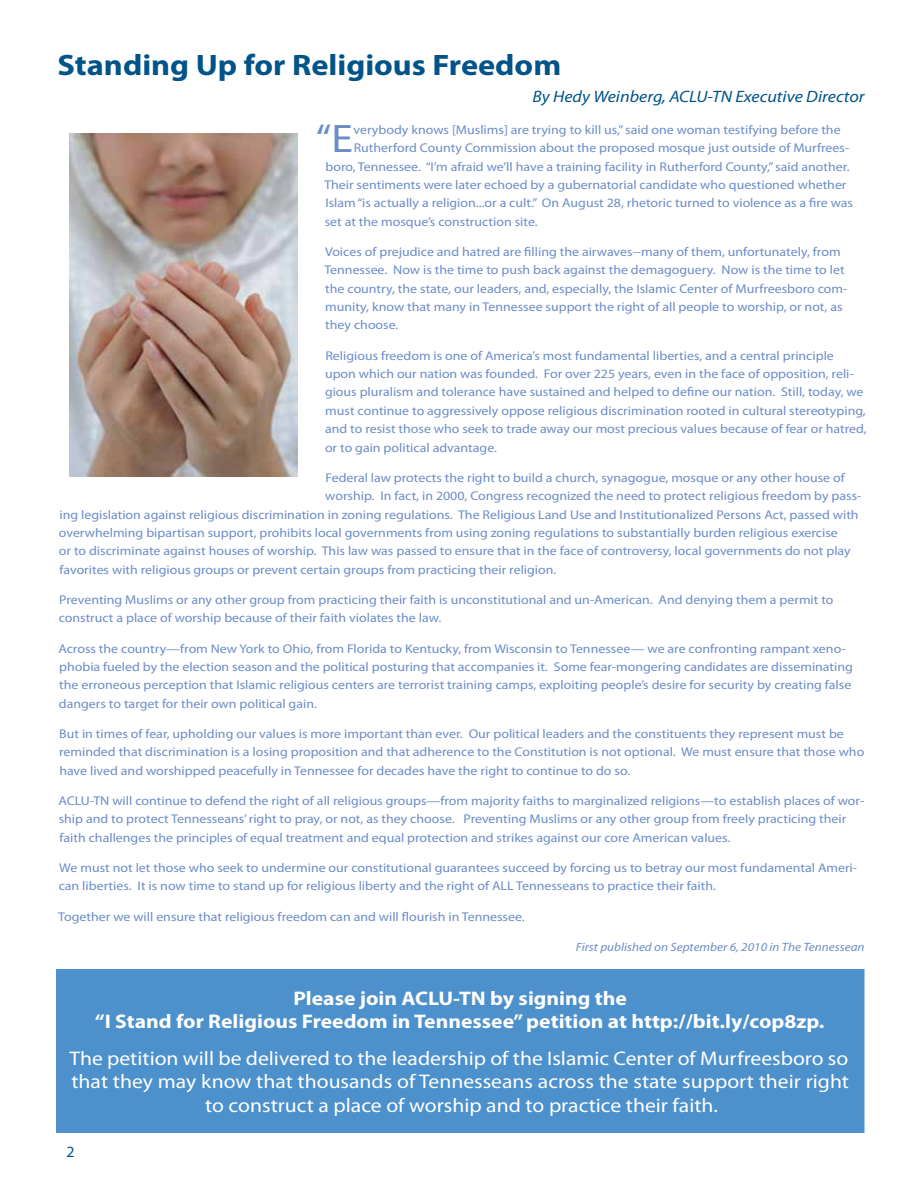
<style>
.page{position:relative;width:918px;height:1188px;background:#fff}
.page>*{position:absolute;margin:0;border:0;box-sizing:border-box;transform-origin:0 0}
.t1{font:39.9px "Myriad Pro";color:#6c8cc7;scale:1.09 1}
.t2{font:700 29.7px "Myriad Pro";color:#005488;scale:1.09 1}
.t3{font:19.8px/23.7px "Myriad Pro";color:#fff;text-align:center;scale:1.09 1}
.t4{font:700 19.8px/23.7px "Myriad Pro";color:#fff;text-align:center;scale:1.09 1}
.t5{font:italic 16.5px "Myriad Pro";color:#005488;scale:1.09 1}
.t6{font:15.75px "Myriad Pro";color:#005488}
.t7{font:12.75px/18.3px "Myriad Pro";color:#6c8cc7;scale:1.09 1}
.t8{font:italic 12px "Myriad Pro";color:#6c8cc7;scale:1.09 1}
</style>
<div class="page">
<div style="left:57px;top:970px;width:807px;height:162px;background:#4c90cc"></div>
<div style="left:56px;top:969px;width:809px;height:164px;border:1px solid #4c90cc"></div>
<img style="left:69px;top:134px;width:228px;height:343px">
<h2 class="t2" style="left:58px;top:46px;width:464px">Standing Up for Religious Freedom</h2>
<p class="t5" style="left:532px;top:87px;width:306px">By Hedy Weinberg, ACLU-TN Executive Director</p>
<h1 class="t1" style="left:316px;top:114px;width:35px">“E</h1>
<p class="t7" style="left:354px;top:120px;width:448px">verybody knows [Muslims] are trying to kill us,” said one woman testifying before the</p>
<p class="t7" style="left:354px;top:139px;width:456px">Rutherford County Commission about the proposed mosque just outside of Murfrees-</p>
<p class="t7" style="left:325px;top:157px;width:482px">boro, Tennessee. “I’m afraid we’ll have a training facility in Rutherford County,” said another.</p>
<p class="t7" style="left:324px;top:175px;width:481px">Their sentiments were later echoed by a gubernatorial candidate who questioned whether</p>
<p class="t7" style="left:325px;top:194px;width:486px">Islam “is actually a religion...or a cult.” On August 28, rhetoric turned to violence as a fire was</p>
<p class="t7" style="left:325px;top:212px;width:197px">set at the mosque’s construction site.</p>
<p class="t7" style="left:324px;top:242px;width:481px">Voices of prejudice and hatred are filling the airwaves--many of them, unfortunately, from Tennessee. Now is the time to push back against the demagoguery. Now is the time to let the country, the state, our leaders, and, especially, the Islamic Center of Murfreesboro com&shy;munity, know that many in Tennessee support the right of all people to worship, or not, as they choose.</p>
<p class="t7" style="left:325px;top:346px;width:499px">Religious freedom is one of America’s most fundamental liberties, and a central principle upon which our nation was founded. For over 225 years, even in the face of opposition, reli&shy;gious pluralism and tolerance have sustained and helped to define our nation. Still, today, we must continue to aggressively oppose religious discrimination rooted in cultural stereotyping, and to resist those who seek to trade away our most precious values because of fear or hatred, or to gain political advantage.</p>
<p class="t7" style="left:325px;top:468px;width:478px">Federal law protects the right to build a church, synagogue, mosque or any other house of</p>
<p class="t7" style="left:325px;top:487px;width:493px">worship. In fact, in 2000, Congress recognized the need to protect religious freedom by pass-</p>
<p class="t7" style="left:59px;top:505px;width:735px">ing legislation against religious discrimination in zoning regulations. The Religious Land Use and Institutionalized Persons Act, passed with</p>
<p class="t7" style="left:59px;top:523px;width:716px">overwhelming bipartisan support, prohibits local governments from using zoning regulations to substantially burden religious exercise</p>
<p class="t7" style="left:59px;top:542px;width:728px">or to discriminate against houses of worship. This law was passed to ensure that in the face of controversy, local governments do not play</p>
<p class="t7" style="left:59px;top:560px;width:457px">favorites with religious groups or prevent certain groups from practicing their religion.</p>
<p class="t7" style="left:59px;top:590px;width:712px">Preventing Muslims or any other group from practicing their faith is unconstitutional and un-American. And denying them a permit to construct a place of worship because of their faith violates the law.</p>
<p class="t7" style="left:58px;top:639px;width:730px">Across the country—from New York to Ohio, from Florida to Kentucky, from Wisconsin to Tennessee— we are confronting rampant xeno&shy;phobia fueled by the election season and the political posturing that accompanies it. Some fear-mongering candidates are disseminating the erroneous perception that Islamic religious centers are terrorist training camps, exploiting people’s desire for security by creating false dangers to target for their own political gain.</p>
<p class="t7" style="left:59px;top:724px;width:740px">But in times of fear, upholding our values is more important than ever. Our political leaders and the constituents they represent must be reminded that discrimination is a losing proposition and that adherence to the Constitution is not optional. We must ensure that those who have lived and worshipped peacefully in Tennessee for decades have the right to continue to do so.</p>
<p class="t7" style="left:58px;top:791px;width:741px">ACLU-TN will continue to defend the right of all religious groups—from majority faiths to marginalized religions—to establish places of wor&shy;ship and to protect Tennesseans’ right to pray, or not, as they choose. Preventing Muslims or any other group from freely practicing their faith challenges the principles of equal treatment and equal protection and strikes against our core American values.</p>
<p class="t7" style="left:59px;top:858px;width:734px">We must not let those who seek to undermine our constitutional guarantees succeed by forcing us to betray our most fundamental Ameri&shy;can liberties. It is now time to stand up for religious liberty and the right of ALL Tennesseans to practice their faith.</p>
<p class="t7" style="left:58px;top:907px;width:429px">Together we will ensure that religious freedom can and will flourish in Tennessee.</p>
<p class="t8" style="left:576px;top:940px;width:266px">First published on September 6, 2010 in The Tennessean</p>
<h3 class="t4" style="left:95px;top:985px;width:671px">Please join ACLU-TN by signing the<br>“I Stand for Religious Freedom in Tennessee” petition at http://bit.ly/cop8zp.</h3>
<h3 class="t3" style="left:69px;top:1046px;width:717px">The petition will be delivered to the leadership of the Islamic Center of Murfreesboro so that they may know that thousands of Tennesseans across the state support their right to construct a place of worship and to practice their faith.</h3>
<p class="t6" style="left:67px;top:1142px;width:10px">2</p>
</div>
